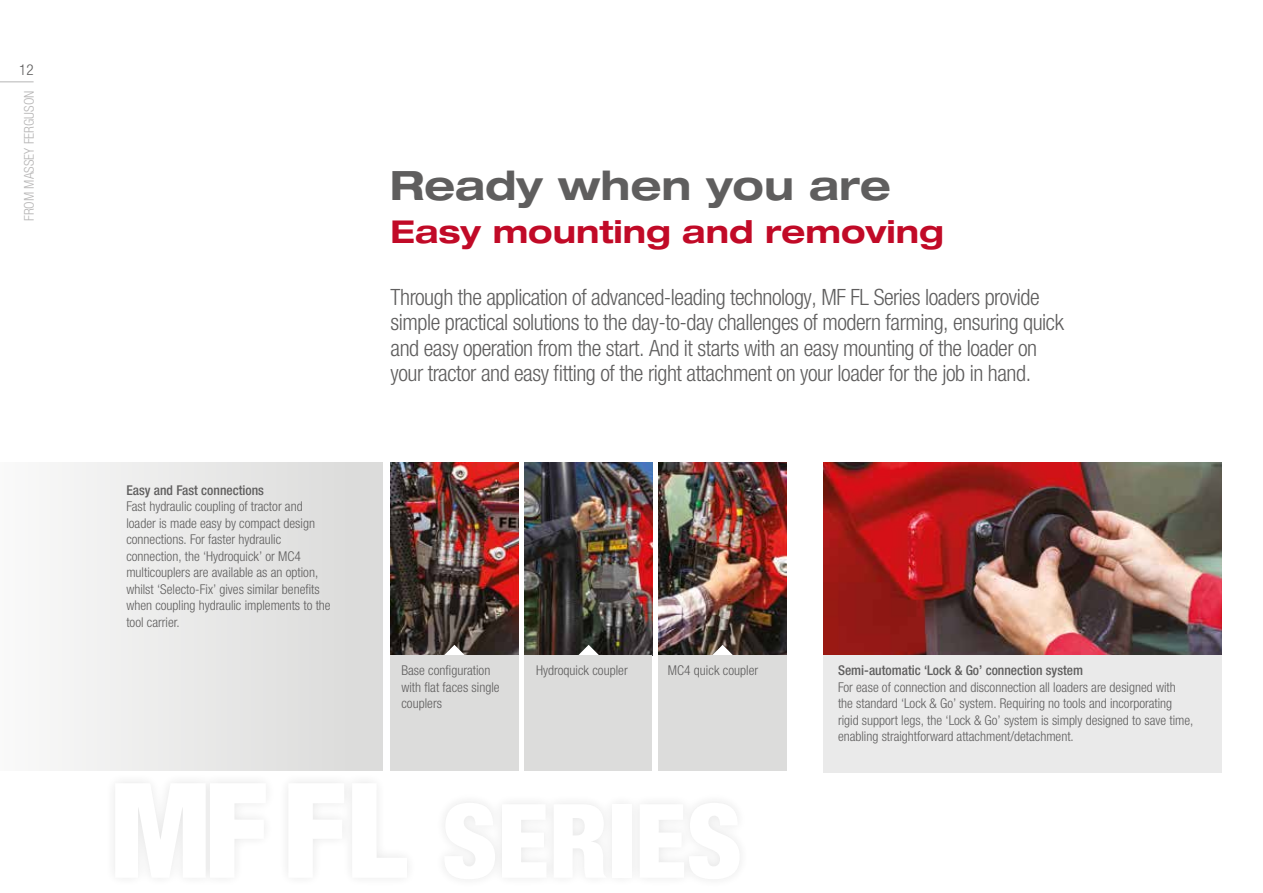
<style>
.page{position:relative;width:1263px;height:893px;background:#fff}
.page>*{position:absolute;margin:0;border:0;box-sizing:border-box;transform-origin:0 0}
.t1{font:900 condensed 103.2px "Helvetica Neue LTW1 G";color:#fff}
.t2{font:700 expanded 40.5px "Helvetica Neue LTW1 G";color:#5f5e5e}
.t3{font:700 expanded 31.5px "Helvetica Neue LTW1 G";color:#c10a27}
.t4{font:300 condensed 22.5px/25.5px "Helvetica Neue LTW1 G";letter-spacing:-.02em;color:#5f5e5e}
.t5{font:300 condensed 15px "Helvetica Neue LTW1 G";color:#5f5e5e}
.t6{font:300 condensed 13.5px/16.5px "Helvetica Neue LTW1 G";color:#5f5e5e}
.t7{font:500 condensed 13.5px "Helvetica Neue LTW1 G";color:#5f5e5e}
.t8{font:300 condensed 13.5px "Helvetica Neue LTW1 G";color:#b6b5b5}
.s1{font-size:132.6px}
</style>
<div class="page">
<img style="left:391px;top:463px;width:128px;height:192px">
<img style="left:658px;top:463px;width:128px;height:192px">
<img style="left:524px;top:463px;width:128px;height:192px">
<img style="left:823px;top:463px;width:398px;height:192px">
<div style="left:823px;top:655px;width:398px;height:117px;background:#eaeaea"></div>
<div style="left:0;top:463px;width:383px;height:308px;background:linear-gradient(to right,#fafaf9,#dadad9)"></div>
<svg style="left:444px;top:645px;width:21px;height:10px"></svg>
<svg style="left:578px;top:645px;width:21px;height:10px"></svg>
<svg style="left:712px;top:645px;width:21px;height:10px"></svg>
<div style="left:391px;top:655px;width:128px;height:116px;background:#dcdcdb"></div>
<div style="left:524px;top:655px;width:128px;height:116px;background:#dcdcdb"></div>
<div style="left:658px;top:655px;width:129px;height:116px;background:#dcdcdb"></div>
<hr style="left:0;top:81px;width:34px;height:1px;background:#b6b5b5">
<div style="left:104px;top:772px;width:647px;height:119px;background:#000;opacity:.12"></div>
<p class="t5" style="left:19px;top:61px;width:16px">12</p>
<p class="t8" style="left:21px;top:221px;width:132px;rotate:-90deg">FROM MASSEY FERGUSON</p>
<h2 class="t2" style="left:390px;top:159px;width:502px">Ready when you are</h2>
<p class="t7" style="left:126px;top:482px;width:139px">Easy and Fast connections</p>
<p class="t6" style="left:126px;top:498px;width:206px">Fast hydraulic coupling of tractor and loader is made easy by compact design connections. For faster hydraulic connection, the ‘Hydroquick’ or MC4 multicouplers are available as an option, whilst ‘Selecto-Fix’ gives similar benefits when coupling hydraulic implements to the tool carrier.</p>
<h3 class="t3" style="left:391px;top:211px;width:555px">Easy mounting and removing</h3>
<p class="t4" style="left:391px;top:284px;width:675px">Through the application of advanced-leading technology, MF FL Series loaders provide simple practical solutions to the day-to-day challenges of modern farming, ensuring quick and easy operation from the start. And it starts with an easy mounting of the loader on your tractor and easy fitting of the right attachment on your loader for the job in hand.</p>
<p class="t6" style="left:401px;top:662px;width:100px">Base configuration with flat faces single couplers</p>
<p class="t6" style="left:536px;top:662px;width:93px">Hydroquick coupler</p>
<p class="t6" style="left:668px;top:662px;width:92px">MC4 quick coupler</p>
<p class="t7" style="left:838px;top:662px;width:247px">Semi-automatic ‘Lock &amp; Go’ connection system</p>
<p class="t6" style="left:838px;top:679px;width:357px">For ease of connection and disconnection all loaders are designed with the standard ‘Lock &amp; Go’ system. Requiring no tools and incorporating rigid support legs, the ‘Lock &amp; Go’ system is simply designed to save time, enabling straightforward attachment/detachment.</p>
<h1 class="t1" style="left:110px;top:780px;width:633px"><span class="s1">MF FL</span> SERIES</h1>
</div>
